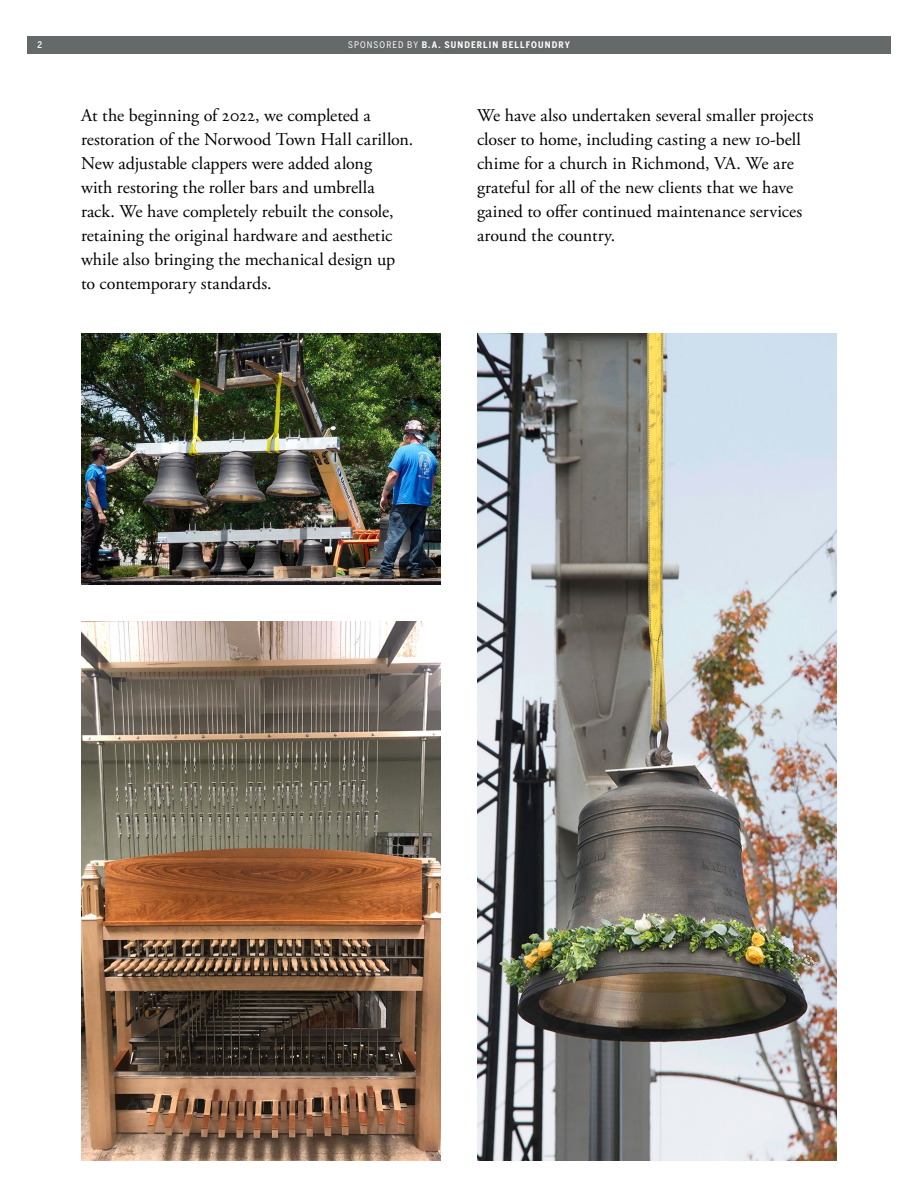
<style>
.page{position:relative;width:918px;height:1188px;background:#fff}
.page>*{position:absolute;margin:0;border:0;box-sizing:border-box;transform-origin:0 0}
.t1{font:18px/24px "Adobe Garamond Pro";letter-spacing:.005em;color:#000}
.t2{font:700 9px "Benton Sans Cond";letter-spacing:.12em;color:#fff}
.t3{font:500 9px "Benton Sans Cond";color:#fff}
.s1{font-weight:400}
</style>
<div class="page">
<div style="left:27px;top:36px;width:864px;height:18px;background:#65696a"></div>
<img style="left:477px;top:333px;width:360px;height:828px">
<img style="left:81px;top:333px;width:360px;height:252px">
<img style="left:81px;top:621px;width:360px;height:540px">
<p class="t3" style="left:38px;top:40px;width:6px">2</p>
<p class="t2" style="left:348px;top:40px;width:223px"><span class="s1">SPONSORED BY</span> B.A. SUNDERLIN BELLFOUNDRY</p>
<p class="t1" style="left:81px;top:104px;width:334px">At the beginning of 2022, we completed a restoration of the Norwood Town Hall carillon.<br>New adjustable clappers were added along<br>with restoring the roller bars and umbrella<br>rack. We have completely rebuilt the console, retaining the original hardware and aesthetic while also bringing the mechanical design up to contemporary standards.</p>
<p class="t1" style="left:477px;top:104px;width:338px">We have also undertaken several smaller projects closer to home, including casting a new 10-bell chime for a church in Richmond, VA. We are grateful for all of the new clients that we have gained to offer continued maintenance services around the country.</p>
</div>
